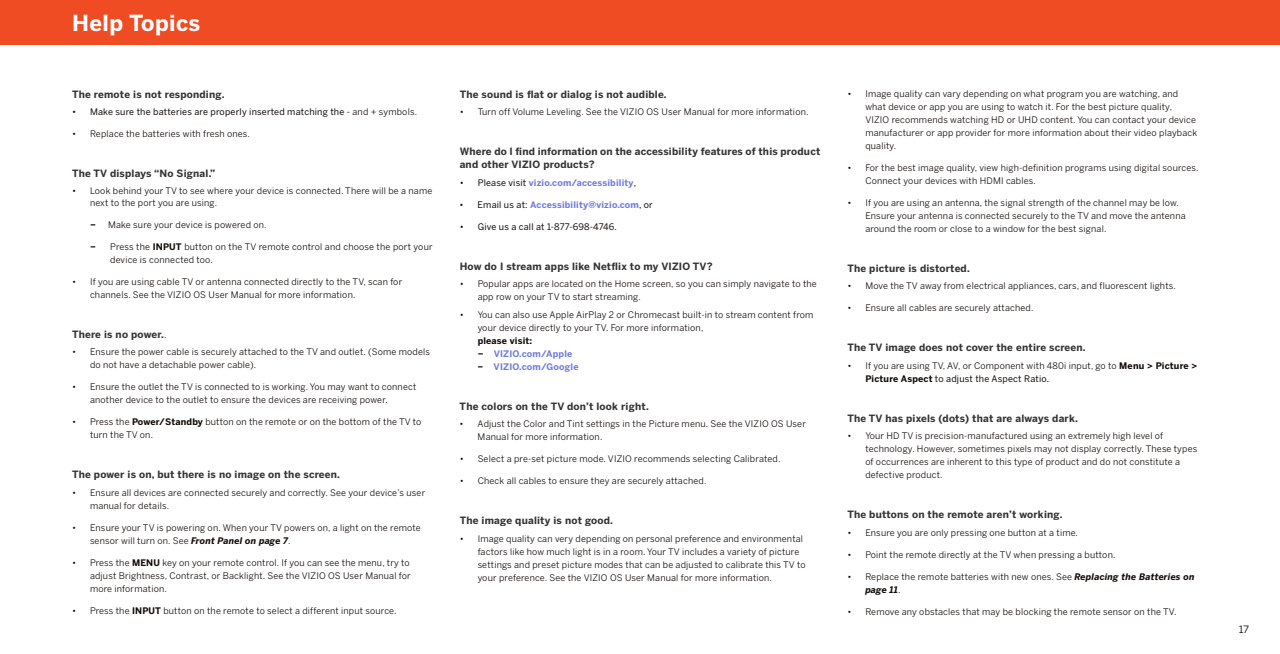
<style>
.page{position:relative;width:1280px;height:654px;background:#fff}
.page>*{position:absolute;margin:0;border:0;box-sizing:border-box;transform-origin:0 0}
.Heading_1_-_White_Text{font:700 22px "Benton Sans";letter-spacing:.02em;color:#fff}
.Label_-_Black{font:700 10px/13px "Benton Sans";letter-spacing:.02em;color:#333}
.t1{font:10px "Benton Sans";color:#000;scale:1.1 1}
.t2{font:9px/13px "Benton Sans";letter-spacing:.02em;color:#100b08}
.t3{font:700 9px "Benton Sans";letter-spacing:.02em;color:#727dde}
.t4{font:9px "Benton Sans";letter-spacing:.02em;color:#100b08}
.t5{font:700 9px "Benton Sans";color:#100b08}
.s1{font-style:inherit}
.s2{font-weight:700}
.s3{font-weight:400;font-size:9px;color:#100b08}
.s4{font-weight:700;font-style:italic}
.s5{font-weight:400;color:#100b08}
.s6{font-weight:700;color:#000}
.s7{color:#100b08}
</style>
<div class="page">
<div style="left:0;top:0;width:1280px;height:45px;background:#f04c23"></div>
<p class="Heading_1_-_White_Text" style="left:72px;top:9px;width:130px">Help Topics</p>
<p class="Label_-_Black" style="left:72px;top:88px;width:153px">The remote is not responding.</p>
<p class="t4" style="left:72px;top:107px;width:345px">• Make sure the batteries are properly inserted matching the - <span class="s1">and + symbols.</span></p>
<p class="t2" style="left:72px;top:127px;width:178px">• Replace the batteries with fresh ones.</p>
<p class="Label_-_Black" style="left:72px;top:167px;width:145px">The TV displays “No Signal.”</p>
<p class="t2" style="left:90px;top:184px;width:344px;line-height:12px;text-indent:-18px">• Look behind your TV to see where your device is connected. There will be a name next to the port you are using.</p>
<p class="t5" style="left:90px;top:219px;width:7px">−</p>
<p class="t2" style="left:108px;top:218px;width:158px">Make sure your device is powered on.</p>
<p class="t5" style="left:90px;top:241px;width:7px">−</p>
<p class="t2" style="left:110px;top:240px;width:324px">Press the <span class="s2">INPUT</span> button on the TV remote control and choose the port your device is connected too.</p>
<p class="t2" style="left:90px;top:275px;width:314px;text-indent:-18px">• If you are using cable TV or antenna connected directly to the TV, scan for channels. See the VIZIO OS User Manual for more information.</p>
<p class="Label_-_Black" style="left:72px;top:328px;width:94px">There is no power.<span class="s3">.</span></p>
<p class="t2" style="left:90px;top:345px;width:342px;text-indent:-18px">• Ensure the power cable is securely attached to the TV and outlet. (Some models do not have a detachable power cable).</p>
<p class="t2" style="left:90px;top:380px;width:328px;text-indent:-18px">• Ensure the outlet the TV is connected to is working. You may want to connect another device to the outlet to ensure the devices are receiving power.</p>
<p class="t2" style="left:90px;top:415px;width:333px;text-indent:-18px">• Press the <span class="s2">Power/Standby</span> button on the remote or on the bottom of the TV to turn the TV on.</p>
<p class="Label_-_Black" style="left:72px;top:468px;width:269px">The power is on, but there is no image on the screen.</p>
<p class="t2" style="left:90px;top:486px;width:337px;text-indent:-18px">• Ensure all devices are connected securely and correctly. See your device’s user manual for details.</p>
<p class="t2" style="left:90px;top:521px;width:332px;text-indent:-18px">• Ensure your TV is powering on. When your TV powers on, a light on the remote sensor will turn on. See <span class="s4">Front Panel on page 7</span>.</p>
<p class="t2" style="left:90px;top:556px;width:322px;text-align:justify;text-indent:-18px">• Press the <span class="s2">MENU</span> key on your remote control. If you can see the menu, try to adjust Brightness, Contrast, or Backlight. See the VIZIO OS User Manual for more information.</p>
<p class="t2" style="left:72px;top:604px;width:325px">• Press the <span class="s2">INPUT</span> button on the remote to select a different input source.</p>
<p class="Label_-_Black" style="left:460px;top:88px;width:207px">The sound is flat or dialog is not audible.</p>
<p class="t2" style="left:460px;top:105px;width:349px">• Turn off Volume Leveling. See the VIZIO OS User Manual for more information.</p>
<p class="Label_-_Black" style="left:460px;top:145px;width:362px">Where do I find information on the accessibility features of this product and other VIZIO products?</p>
<p class="t3" style="left:460px;top:177px;width:178px"><span class="s5">• Please visit</span> vizio.com/accessibility<span class="s5">,</span></p>
<p class="t3" style="left:460px;top:199px;width:195px"><span class="s5">• Email us at:</span> Accessibility@vizio.com<span class="s5">, or</span></p>
<p class="t4" style="left:460px;top:221px;width:159px">• Give us a call at 1-877-698-4746.</p>
<p class="Label_-_Black" style="left:460px;top:260px;width:255px">How do I stream apps like Netflix to my VIZIO TV?</p>
<p class="t2" style="left:478px;top:277px;width:341px;text-indent:-18px">• Popular apps are located on the Home screen, so you can simply navigate to the app row on your TV to start streaming.</p>
<p class="t2" style="left:478px;top:308px;width:337px;text-indent:-18px">• You can also use Apple AirPlay 2 or Chromecast built-in to stream content from your device directly to your TV. For more information,<br><span class="s2">please visit</span><span class="s6">:</span></p>
<p class="t3" style="left:478px;top:348px;width:96px"><span class="s7">−</span> VIZIO.com/Apple</p>
<p class="t3" style="left:478px;top:361px;width:102px"><span class="s7">−</span> VIZIO.com/Google</p>
<p class="Label_-_Black" style="left:460px;top:400px;width:190px">The colors on the TV don’t look right.</p>
<p class="t2" style="left:478px;top:417px;width:330px;text-indent:-18px">• Adjust the Color and Tint settings in the Picture menu. See the VIZIO OS User<br>Manual for more information.</p>
<p class="t2" style="left:460px;top:452px;width:321px">• Select a pre-set picture mode. VIZIO recommends selecting Calibrated.</p>
<p class="t2" style="left:460px;top:474px;width:247px">• Check all cables to ensure they are securely attached.</p>
<p class="Label_-_Black" style="left:460px;top:514px;width:154px">The image quality is not good.</p>
<p class="t2" style="left:478px;top:532px;width:329px;text-indent:-18px">• Image quality can very depending on personal preference and environmental factors like how much light is in a room. Your TV includes a variety of picture settings and preset picture modes that can be adjusted to calibrate this TV to your preference. See the VIZIO OS User Manual for more information.</p>
<p class="t2" style="left:865px;top:87px;width:333px;text-indent:-18px">• Image quality can vary depending on what program you are watching, and what device or app you are using to watch it. For the best picture quality, VIZIO recommends watching HD or UHD content. You can contact your device manufacturer or app provider for more information about their video playback quality.</p>
<p class="t2" style="left:865px;top:161px;width:333px;text-indent:-18px">• For the best image quality, view high-definition programs using digital sources.<br>Connect your devices with HDMI cables.</p>
<p class="t2" style="left:865px;top:196px;width:322px;text-indent:-18px">• If you are using an antenna, the signal strength of the channel may be low.<br>Ensure your antenna is connected securely to the TV and move the antenna around the room or close to a window for the best signal.</p>
<p class="Label_-_Black" style="left:847px;top:262px;width:123px">The picture is distorted.</p>
<p class="t2" style="left:847px;top:280px;width:328px">• Move the TV away from electrical appliances, cars, and fluorescent lights.</p>
<p class="t2" style="left:847px;top:302px;width:186px">• Ensure all cables are securely attached.</p>
<p class="Label_-_Black" style="left:847px;top:341px;width:239px">The TV image does not cover the entire screen.</p>
<p class="t2" style="left:865px;top:359px;width:333px;text-indent:-18px">• If you are using TV, AV, or Component with 480i input, go to <span class="s2">Menu &gt; Picture &gt;<br>Picture Aspect</span> <span class="s1">to adjust the Aspect Ratio.</span></p>
<p class="Label_-_Black" style="left:847px;top:412px;width:231px">The TV has pixels (dots) that are always dark.</p>
<p class="t2" style="left:865px;top:430px;width:333px;text-indent:-18px">• Your HD TV is precision-manufactured using an extremely high level of technology. However, sometimes pixels may not display correctly. These types of occurrences are inherent to this type of product and do not constitute a defective product.</p>
<p class="Label_-_Black" style="left:847px;top:508px;width:216px">The buttons on the remote aren’t working.</p>
<p class="t2" style="left:847px;top:526px;width:231px">• Ensure you are only pressing one button at a time.</p>
<p class="t2" style="left:847px;top:548px;width:268px">• Point the remote directly at the TV when pressing a button.</p>
<p class="t2" style="left:865px;top:570px;width:331px;text-indent:-18px">• Replace the remote batteries with new ones. See <span class="s4">Replacing the Batteries on page 11</span>.</p>
<p class="t2" style="left:847px;top:605px;width:329px">• Remove any obstacles that may be blocking the remote sensor on the TV.</p>
<p class="t1" style="left:1239px;top:623px;width:11px">17</p>
</div>
